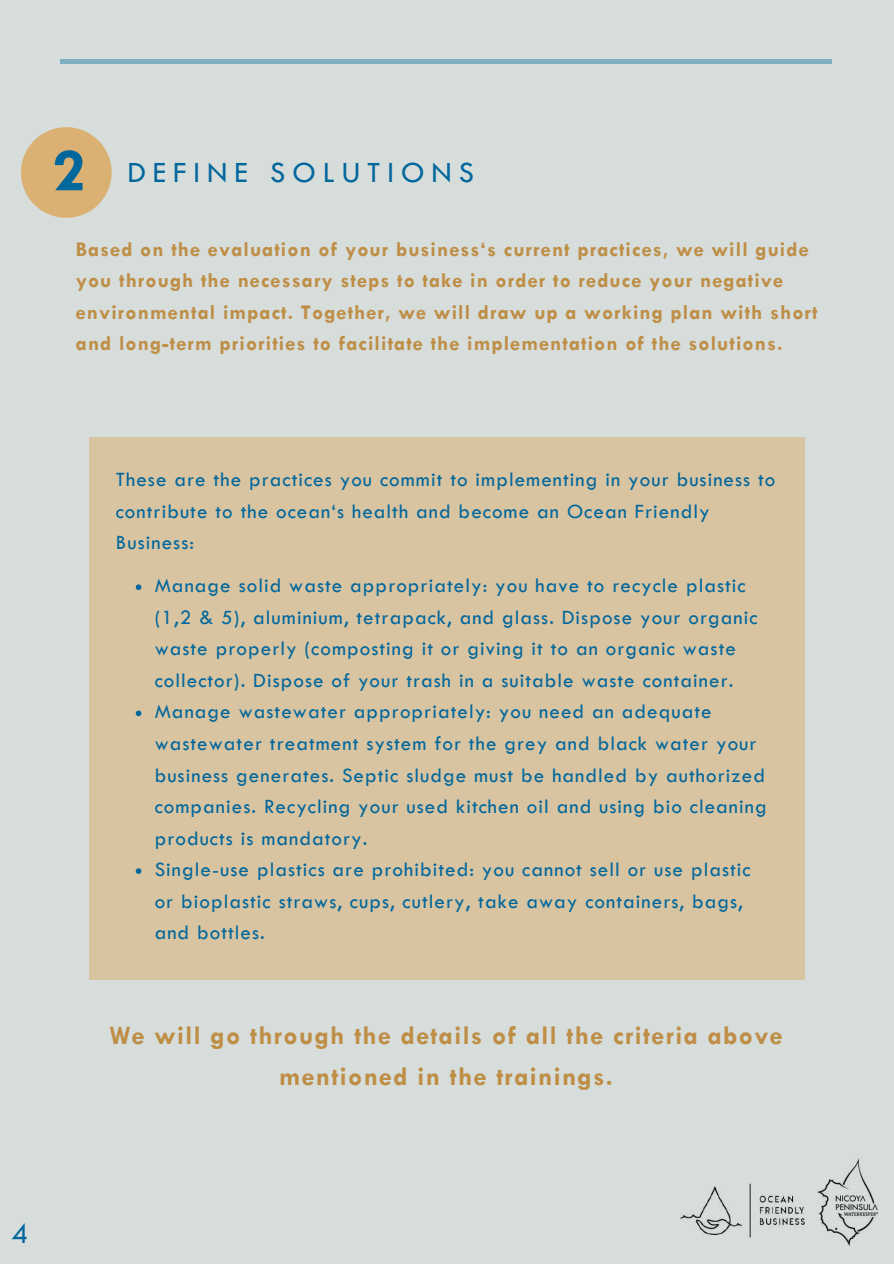
<style>
.page{position:relative;width:894px;height:1264px;background:#fff}
.page>*{position:absolute;margin:0;border:0;box-sizing:border-box;transform-origin:0 0}
.t1{font:700 62.85px "Tw Cen";color:#02679c}
.t2{font:30.45px "Tw Cen MT Regular";letter-spacing:.23em;color:#02679c}
.t3{font:700 26.85px/40.5px "Tw Cen";letter-spacing:.05em;color:#bf8e46;text-align:center}
.t4{font:21px/31.5px "Tw Cen MT Regular";letter-spacing:.05em;color:#02679c}
.t5{font:700 21px/31.5px "Tw Cen";letter-spacing:.05em;color:#bf8e46}
</style>
<div class="page">
<div style="left:0;top:0;width:893px;height:1263px;background:#d6dddb"></div>
<hr style="left:60px;top:60px;width:771px;height:3px;background:#02679c">
<img style="left:680px;top:1183px;width:125px;height:55px">
<img style="left:817px;top:1158px;width:60px;height:86px">
<svg style="left:21px;top:127px;width:91px;height:91px"></svg>
<div style="left:89px;top:437px;width:715px;height:542px;background:#d8c4a1"></div>
<svg style="left:136px;top:584px;width:5px;height:6px"></svg>
<svg style="left:136px;top:710px;width:5px;height:6px"></svg>
<svg style="left:136px;top:868px;width:5px;height:5px"></svg>
<h1 class="t1" style="left:52px;top:136px;width:35px">2</h1>
<h2 class="t2" style="left:127px;top:156px;width:348px">DEFINE SOLUTIONS</h2>
<p class="t5" style="left:76px;top:233px;width:743px">Based on the evaluation of your business‘s current practices, we will guide you through the necessary steps to take in order to reduce your negative environmental impact. Together, we will draw up a working plan with short and long-term priorities to facilitate the implementation of the solutions.</p>
<p class="t4" style="left:116px;top:464px;width:661px">These are the practices you commit to implementing in your business to contribute to the ocean‘s health and become an Ocean Friendly<br>Business:</p>
<p class="t4" style="left:155px;top:570px;width:613px">Manage solid waste appropriately: you have to recycle plastic (1,2 &amp; 5), aluminium, tetrapack, and glass. Dispose your organic waste properly (composting it or giving it to an organic waste collector). Dispose of your trash in a suitable waste container.<br>Manage wastewater appropriately: you need an adequate wastewater treatment system for the grey and black water your business generates. Septic sludge must be handled by authorized companies. Recycling your used kitchen oil and using bio cleaning products is mandatory.<br>Single-use plastics are prohibited: you cannot sell or use plastic or bioplastic straws, cups, cutlery, take away containers, bags, and bottles.</p>
<p class="t3" style="left:109px;top:1015px;width:674px">We will go through the details of all the criteria above mentioned in the trainings.</p>
<h2 class="t2" style="left:12px;top:1216px;width:18px">4</h2>
</div>
